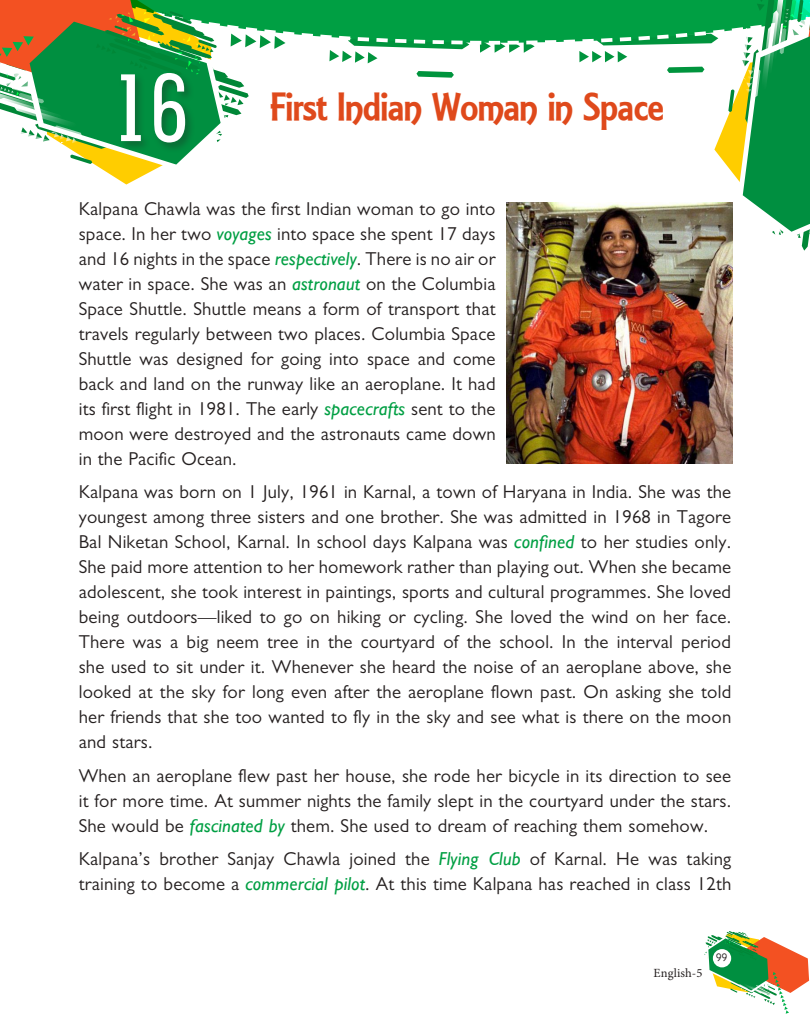
<style>
.page{position:relative;width:810px;height:1035px;background:#fff}
.page>*{position:absolute;margin:0;border:0;box-sizing:border-box;transform-origin:0 0}
.t1{font:500 condensed 100px "Geometric Slab 703 BT";color:#fff}
.t2{font:37.5px "Estelle Black SF";letter-spacing:-.01em;color:#df491b}
.t3{font:18.75px/25px "Gill Sans MT Pro";letter-spacing:.01em;color:#241f1f;text-align:justify}
.t4{font:12.5px "Minion Pro";letter-spacing:.01em;color:#241f1f}
.t5{font:10px "B Preplay";color:#241f1f}
.s1{font-family:"Gill Sans";font-style:italic;color:#009f43}
</style>
<div class="page">
<svg style="left:705px;top:931px;width:104px;height:83px"></svg>
<div style="left:713px;top:949px;width:18px;height:18px;background:#fff;border-radius:50%"></div>
<svg style="left:0;top:0;width:810px;height:251px"></svg>
<img style="left:507px;top:203px;width:225px;height:261px">
<div style="left:118px;top:71px;width:78px;height:82px;background:#241f1f;opacity:.35"></div>
<h1 class="t1" style="left:111px;top:46px;width:79px">16</h1>
<h2 class="t2" style="left:270px;top:84px;width:396px">First Indian Woman in Space</h2>
<p class="t3" style="left:79px;top:196px;width:418px">Kalpana Chawla was the first Indian woman to go into space. In her two <span class="s1">voyages</span> into space she spent 17 days and 16 nights in the space <span class="s1">respectively</span>. There is no air or water in space. She was an <span class="s1">astronaut</span> on the Columbia Space Shuttle. Shuttle means a form of transport that travels regularly between two places. Columbia Space Shuttle was designed for going into space and come back and land on the runway like an aeroplane. It had its first flight in 1981. The early <span class="s1">spacecrafts</span> sent to the moon were destroyed and the astronauts came down in the Pacific Ocean.</p>
<p class="t3" style="left:79px;top:479px;width:654px">Kalpana was born on 1 July, 1961 in Karnal, a town of Haryana in India. She was the youngest among three sisters and one brother. She was admitted in 1968 in Tagore Bal Niketan School, Karnal. In school days Kalpana was <span class="s1">confined</span> to her studies only.<br>She paid more attention to her homework rather than playing out. When she became adolescent, she took interest in paintings, sports and cultural programmes. She loved being outdoors—liked to go on hiking or cycling. She loved the wind on her face.<br>There was a big neem tree in the courtyard of the school. In the interval period she used to sit under it. Whenever she heard the noise of an aeroplane above, she looked at the sky for long even after the aeroplane flown past. On asking she told her friends that she too wanted to fly in the sky and see what is there on the moon and stars.</p>
<p class="t3" style="left:79px;top:763px;width:654px">When an aeroplane flew past her house, she rode her bicycle in its direction to see it for more time. At summer nights the family slept in the courtyard under the stars.<br>She would be <span class="s1">fascinated by</span> them. She used to dream of reaching them somehow.</p>
<p class="t3" style="left:79px;top:846px;width:654px">Kalpana’s brother Sanjay Chawla joined the <span class="s1">Flying Club</span> of Karnal. He was taking training to become a <span class="s1">commercial pilot</span>. At this time Kalpana has reached in class 12th</p>
<p class="t4" style="left:654px;top:965px;width:50px">English-5</p>
<p class="t5" style="left:716px;top:952px;width:13px">99</p>
</div>
